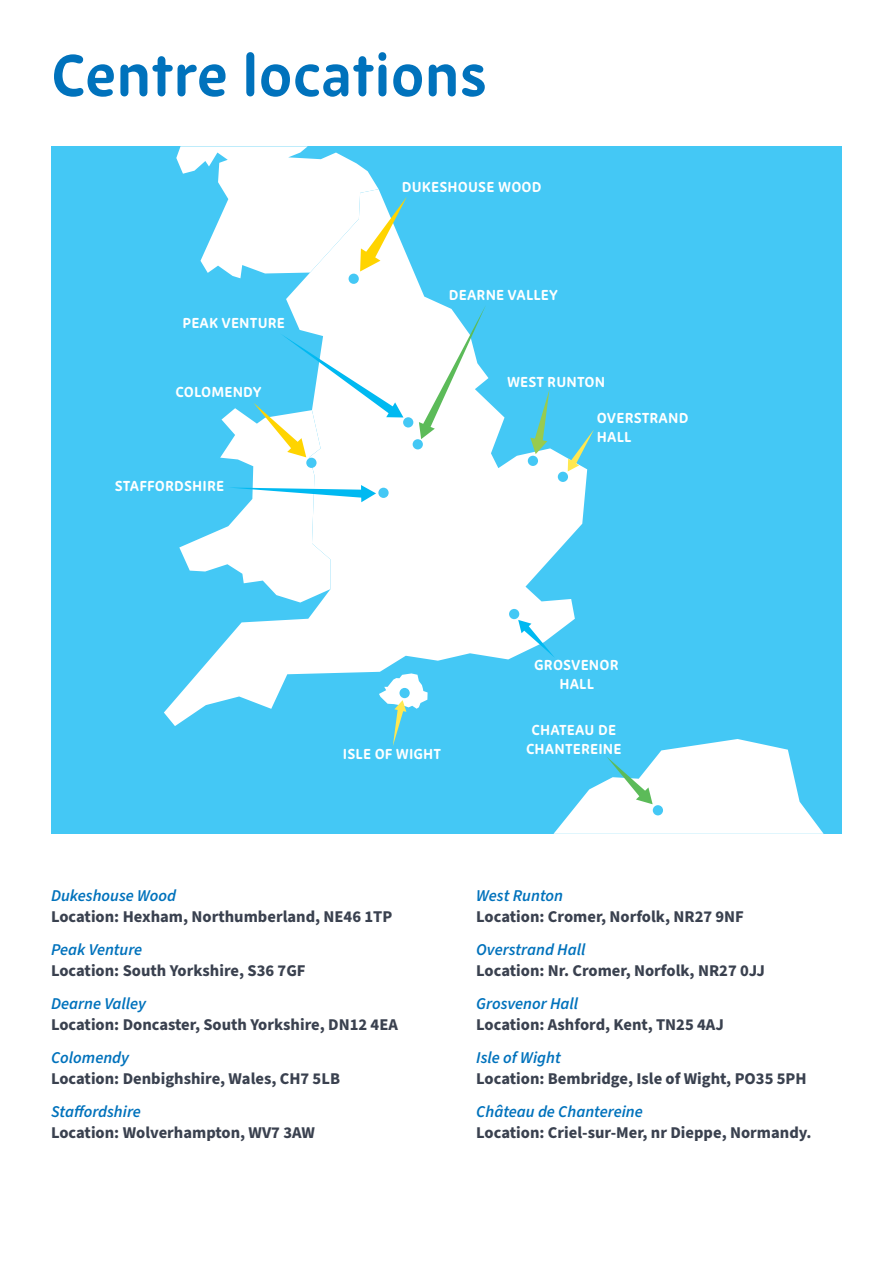
<style>
.page{position:relative;width:893px;height:1263px;background:#fff}
.page>*{position:absolute;margin:0;border:0;box-sizing:border-box;transform-origin:0 0}
.t1{font:700 58.5px "Zen New";color:#0072bc}
.t2{font:700 16.5px "Source Sans Pro";color:#3a414f}
.t3{font:italic 600 16.5px "Source Sans Pro";color:#0072bc}
.t4{font:700 14.4px/19.2px "Zen New";letter-spacing:.01em;color:#fff;text-align:center}
</style>
<div class="page">
<div style="left:51px;top:146px;width:791px;height:688px;background:#44c8f5"></div>
<svg style="left:164px;top:256px;width:423px;height:470px"></svg>
<div style="left:413px;top:439px;width:10px;height:10px;background:#44c8f5;border-radius:50%"></div>
<div style="left:349px;top:274px;width:10px;height:10px;background:#44c8f5;border-radius:50%"></div>
<div style="left:403px;top:417px;width:10px;height:10px;background:#44c8f5;border-radius:50%"></div>
<div style="left:528px;top:456px;width:10px;height:10px;background:#44c8f5;border-radius:50%"></div>
<div style="left:558px;top:472px;width:10px;height:10px;background:#44c8f5;border-radius:50%"></div>
<div style="left:509px;top:609px;width:10px;height:10px;background:#44c8f5;border-radius:50%"></div>
<svg style="left:553px;top:739px;width:271px;height:95px"></svg>
<svg style="left:530px;top:389px;width:19px;height:65px"></svg>
<svg style="left:379px;top:673px;width:49px;height:73px"></svg>
<svg style="left:419px;top:305px;width:67px;height:134px;background:#d8f2f1"></svg>
<svg style="left:179px;top:334px;width:224px;height:268px"></svg>
<svg style="left:568px;top:429px;width:26px;height:42px"></svg>
<svg style="left:176px;top:146px;width:231px;height:132px"></svg>
<svg style="left:518px;top:620px;width:37px;height:38px"></svg>
<h1 class="t1" style="left:51px;top:40px;width:437px">Centre locations</h1>
<p class="t4" style="left:402px;top:177px;width:141px">DUKESHOUSE WOOD</p>
<p class="t4" style="left:183px;top:314px;width:104px">PEAK VENTURE</p>
<p class="t4" style="left:175px;top:382px;width:88px">COLOMENDY</p>
<p class="t4" style="left:115px;top:477px;width:111px">STAFFORDSHIRE</p>
<p class="t4" style="left:449px;top:286px;width:111px">DEARNE VALLEY</p>
<p class="t4" style="left:507px;top:372px;width:100px">WEST RUNTON</p>
<p class="t4" style="left:597px;top:408px;width:93px;text-align:left">OVERSTRAND<br>HALL</p>
<p class="t4" style="left:343px;top:745px;width:100px">ISLE OF WIGHT</p>
<p class="t4" style="left:534px;top:656px;width:86px">GROSVENOR<br>HALL</p>
<p class="t4" style="left:526px;top:720px;width:97px">CHATEAU DE<br>CHANTEREINE</p>
<p class="t3" style="left:51px;top:884px;width:126px">Dukeshouse Wood</p>
<p class="t2" style="left:51px;top:905px;width:343px">Location: Hexham, Northumberland, NE46 1TP</p>
<p class="t3" style="left:51px;top:938px;width:93px">Peak Venture</p>
<p class="t2" style="left:51px;top:959px;width:256px">Location: South Yorkshire, S36 7GF</p>
<p class="t3" style="left:51px;top:992px;width:96px">Dearne Valley</p>
<p class="t2" style="left:51px;top:1013px;width:348px">Location: Doncaster, South Yorkshire, DN12 4EA</p>
<p class="t3" style="left:51px;top:1046px;width:80px">Colomendy</p>
<p class="t2" style="left:51px;top:1067px;width:290px">Location: Denbighshire, Wales, CH7 5LB</p>
<p class="t3" style="left:51px;top:1100px;width:91px">Staffordshire</p>
<p class="t2" style="left:51px;top:1121px;width:266px">Location: Wolverhampton, WV7 3AW</p>
<p class="t3" style="left:476px;top:884px;width:88px">West Runton</p>
<p class="t2" style="left:476px;top:905px;width:269px">Location: Cromer, Norfolk, NR27 9NF</p>
<p class="t3" style="left:476px;top:938px;width:111px">Overstrand Hall</p>
<p class="t2" style="left:476px;top:959px;width:290px">Location: Nr. Cromer, Norfolk, NR27 0JJ</p>
<p class="t3" style="left:476px;top:992px;width:104px">Grosvenor Hall</p>
<p class="t2" style="left:476px;top:1013px;width:249px">Location: Ashford, Kent, TN25 4AJ</p>
<p class="t3" style="left:476px;top:1046px;width:86px">Isle of Wight</p>
<p class="t2" style="left:476px;top:1067px;width:332px">Location: Bembridge, Isle of Wight, PO35 5PH</p>
<p class="t3" style="left:476px;top:1100px;width:168px">Château de Chantereine</p>
<p class="t2" style="left:476px;top:1121px;width:337px">Location: Criel-sur-Mer, nr Dieppe, Normandy.</p>
</div>
